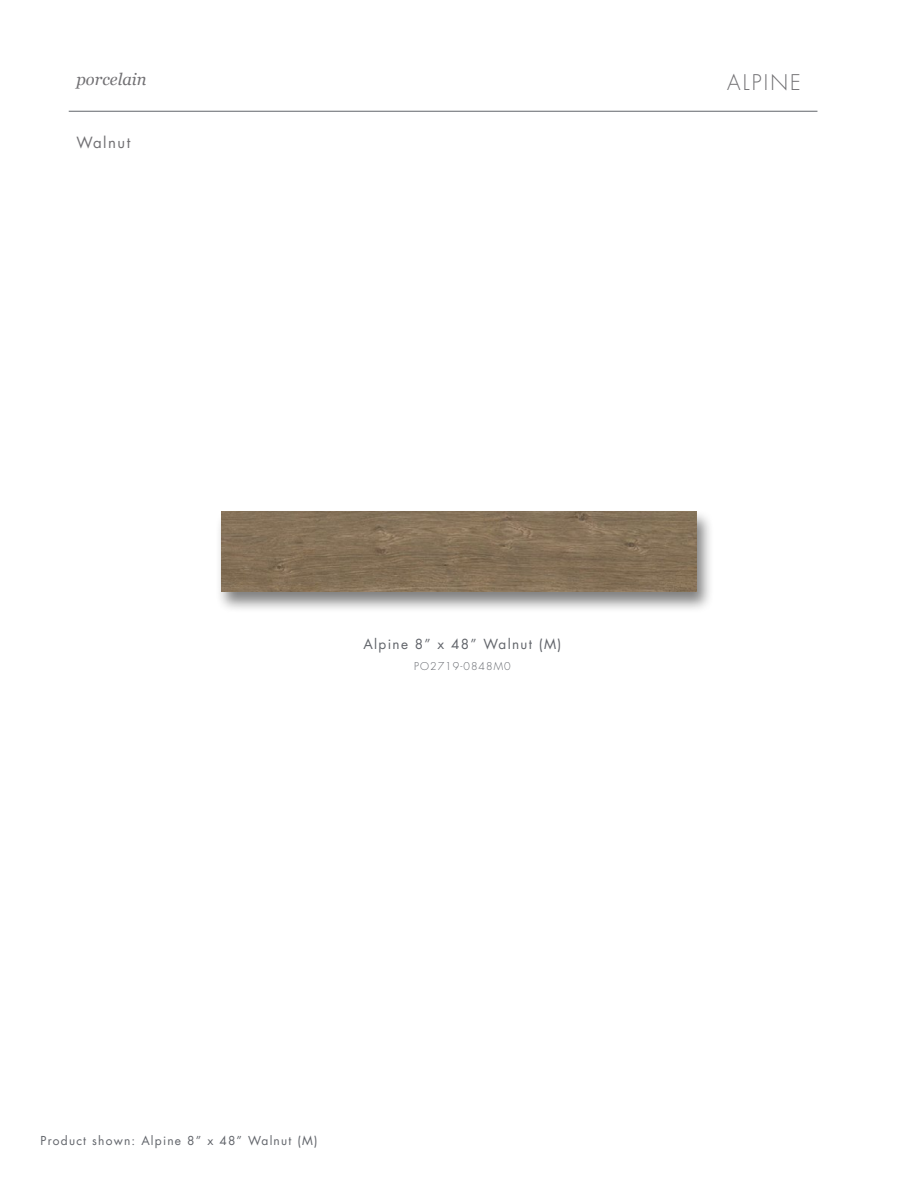
<style>
.page{position:relative;width:918px;height:1188px;background:#fff}
.page>*{position:absolute;margin:0;border:0;box-sizing:border-box;transform-origin:0 0}
.t1{font:300 21px "Futura LT";letter-spacing:.1em;color:#717073}
.t2{font:italic 16.5px "Georgia";color:#717073}
.t3{font:15px "Futura LT";letter-spacing:.1em;color:#717073}
.t4{font:13.5px "Futura LT";letter-spacing:.1em;color:#61646a}
.t5{font:12px "Futura LT";letter-spacing:.1em;color:#61646a}
.t6{font:300 10.5px "Futura LT";letter-spacing:.1em;color:#61646a}
</style>
<div class="page">
<hr style="left:69px;top:111px;width:748px;height:1px;background:#61646a">
<div style="left:215px;top:509px;width:499px;height:104px;background:#000;opacity:.5"></div>
<img style="left:221px;top:511px;width:476px;height:81px">
<h2 class="t2" style="left:76px;top:68px;width:72px">porcelain</h2>
<h1 class="t1" style="left:727px;top:69px;width:75px">ALPINE</h1>
<p class="t3" style="left:76px;top:133px;width:55px">Walnut</p>
<p class="t4" style="left:363px;top:635px;width:200px">Alpine 8” x 48” Walnut (M)</p>
<p class="t6" style="left:414px;top:660px;width:98px">PO2719-0848M0</p>
<p class="t5" style="left:40px;top:1133px;width:278px">Product shown: Alpine 8” x 48” Walnut (M)</p>
</div>
